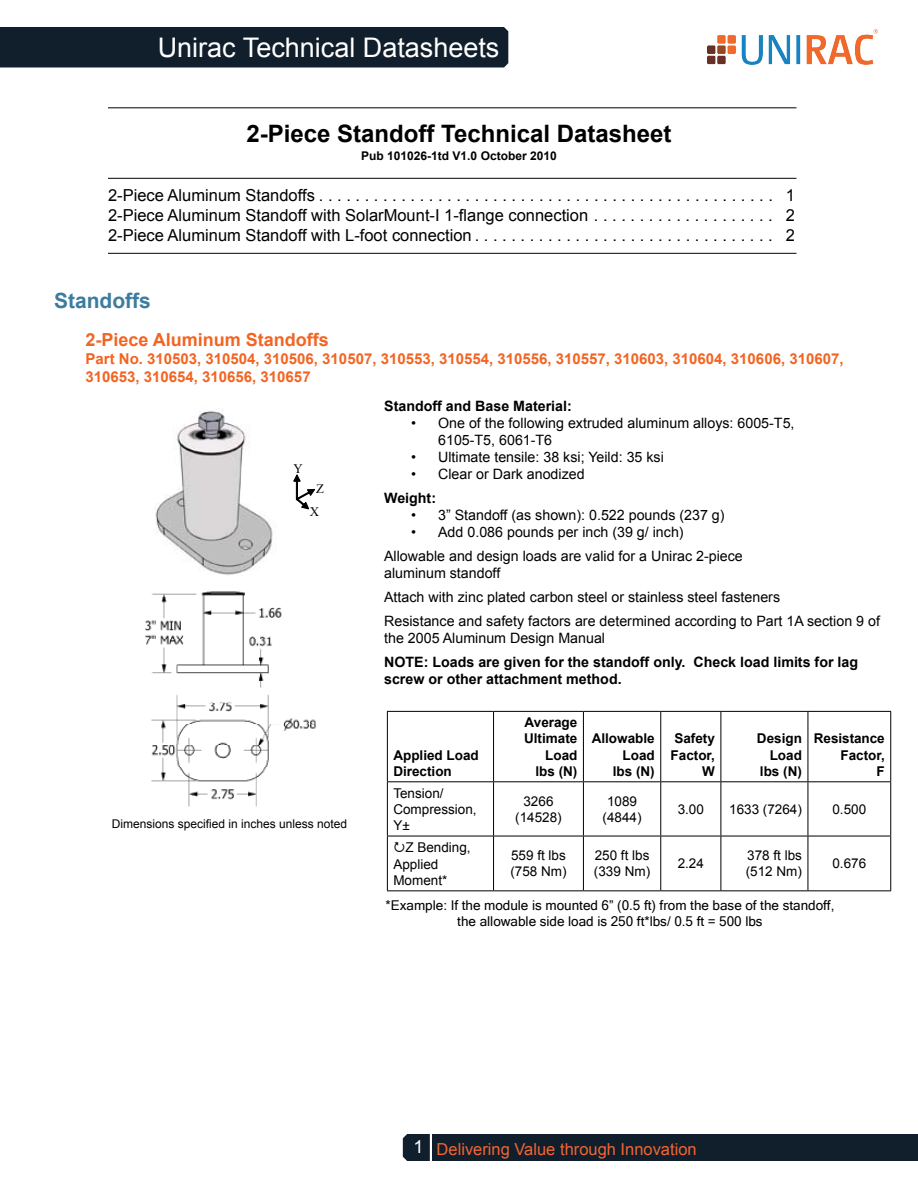
<style>
.page{position:relative;width:918px;height:1188px;background:#fff}
.page>*{position:absolute;margin:0;border:0;box-sizing:border-box;transform-origin:0 0}
.t1{font:27px "Arial";color:#fff}
.t2{font:700 24px "Arial";color:#000}
.t3{font:700 21px "Arial";color:#3d7c9f}
.t4{font:700 18px "Arial";color:#f26523}
.t5{font:18px "Arial";color:#fff}
.t6{font:16.5px/19.8px "Arial";color:#000;text-align:justify}
.t7{font:16.5px "Arial";color:#f26631}
.t8{font:700 15px/18px "Arial";color:#f26523}
.t9{font:14.25px/23.9px "Arial";color:#000}
.t10{font:700 14.25px/17.1px "Arial";color:#000}
.t11{font:13.5px/16.2px "Arial";color:#000}
.t12{font:700 13.5px/16.2px "Arial";color:#000;text-align:right}
.t13{font:13.5px/16.2px "Microsoft Sans Serif";color:#000;text-align:center}
.t14{font:12.9px "Times New Roman";color:#000}
.t15{font:12px "Arial";color:#000}
.t16{font:700 12px "Arial";color:#000}
</style>
<div class="page">
<div style="left:0;top:27px;width:508px;height:41px;background:#111e2c"></div>
<svg style="left:403px;top:1134px;width:27px;height:27px"></svg>
<div style="left:432px;top:1134px;width:486px;height:27px;background:#111e2c"></div>
<svg style="left:293px;top:474px;width:22px;height:36px"></svg>
<hr style="left:387px;top:711px;width:107px;height:1px;background:#000">
<hr style="left:387px;top:712px;width:1px;height:69px;background:#000">
<hr style="left:494px;top:711px;width:89px;height:1px;background:#000">
<hr style="left:493px;top:712px;width:1px;height:69px;background:#000">
<hr style="left:583px;top:711px;width:78px;height:1px;background:#000">
<hr style="left:583px;top:712px;width:1px;height:69px;background:#000">
<hr style="left:661px;top:711px;width:60px;height:1px;background:#000">
<hr style="left:660px;top:712px;width:1px;height:69px;background:#000">
<hr style="left:721px;top:711px;width:87px;height:1px;background:#000">
<hr style="left:721px;top:712px;width:1px;height:69px;background:#000">
<hr style="left:808px;top:711px;width:83px;height:1px;background:#000">
<hr style="left:808px;top:712px;width:1px;height:69px;background:#000">
<hr style="left:890px;top:712px;width:1px;height:69px;background:#000">
<hr style="left:387px;top:781px;width:107px;height:1px;background:#000">
<hr style="left:387px;top:782px;width:1px;height:54px;background:#000">
<hr style="left:494px;top:781px;width:89px;height:1px;background:#000">
<hr style="left:493px;top:782px;width:1px;height:54px;background:#000">
<hr style="left:583px;top:781px;width:78px;height:1px;background:#000">
<hr style="left:583px;top:782px;width:1px;height:54px;background:#000">
<hr style="left:661px;top:781px;width:60px;height:1px;background:#000">
<hr style="left:660px;top:782px;width:1px;height:54px;background:#000">
<hr style="left:721px;top:781px;width:87px;height:1px;background:#000">
<hr style="left:721px;top:782px;width:1px;height:54px;background:#000">
<hr style="left:808px;top:781px;width:83px;height:1px;background:#000">
<hr style="left:808px;top:782px;width:1px;height:54px;background:#000">
<hr style="left:890px;top:782px;width:1px;height:54px;background:#000">
<hr style="left:387px;top:836px;width:107px;height:1px;background:#000">
<hr style="left:387px;top:836px;width:1px;height:54px;background:#000">
<hr style="left:494px;top:836px;width:89px;height:1px;background:#000">
<hr style="left:493px;top:836px;width:1px;height:54px;background:#000">
<hr style="left:583px;top:836px;width:78px;height:1px;background:#000">
<hr style="left:583px;top:836px;width:1px;height:54px;background:#000">
<hr style="left:661px;top:836px;width:60px;height:1px;background:#000">
<hr style="left:660px;top:836px;width:1px;height:54px;background:#000">
<hr style="left:721px;top:836px;width:87px;height:1px;background:#000">
<hr style="left:721px;top:836px;width:1px;height:54px;background:#000">
<hr style="left:808px;top:836px;width:83px;height:1px;background:#000">
<hr style="left:808px;top:836px;width:1px;height:54px;background:#000">
<hr style="left:890px;top:836px;width:1px;height:54px;background:#000">
<hr style="left:387px;top:890px;width:107px;height:1px;background:#000">
<hr style="left:494px;top:890px;width:89px;height:1px;background:#000">
<hr style="left:583px;top:890px;width:78px;height:1px;background:#000">
<hr style="left:661px;top:890px;width:60px;height:1px;background:#000">
<hr style="left:721px;top:890px;width:87px;height:1px;background:#000">
<hr style="left:808px;top:890px;width:83px;height:1px;background:#000">
<hr style="left:108px;top:108px;width:688px;height:1px;background:#000">
<hr style="left:108px;top:178px;width:688px;height:1px;background:#000">
<hr style="left:108px;top:253px;width:688px;height:1px;background:#000">
<img style="left:155px;top:409px;width:118px;height:166px">
<img style="left:145px;top:591px;width:172px;height:216px">
<img style="left:708px;top:29px;width:170px;height:36px">
<h1 class="t1" style="left:158px;top:30px;width:343px">Unirac Technical Datasheets</h1>
<h2 class="t2" style="left:246px;top:118px;width:426px">2-Piece Standoff Technical Datasheet</h2>
<p class="t16" style="left:361px;top:148px;width:197px">Pub 101026-1td V1.0 October 2010</p>
<p class="t6" style="left:108px;top:185px;width:689px">2-Piece Aluminum Standoffs . . . . . . . . . . . . . . . . . . . . . . . . . . . . . . . . . . . . . . . . . . . . . . . . . . 1<br>2-Piece Aluminum Standoff with SolarMount-I 1-flange connection . . . . . . . . . . . . . . . . . . . . 2<br>2-Piece Aluminum Standoff with L-foot connection . . . . . . . . . . . . . . . . . . . . . . . . . . . . . . . . . 2</p>
<h3 class="t3" style="left:54px;top:287px;width:98px">Standoffs</h3>
<p class="t4" style="left:86px;top:328px;width:245px">2-Piece Aluminum Standoffs</p>
<p class="t8" style="left:86px;top:350px;width:760px">Part No. 310503, 310504, 310506, 310507, 310553, 310554, 310556, 310557, 310603, 310604, 310606, 310607,<br>310653, 310654, 310656, 310657</p>
<p class="t14" style="left:294px;top:460px;width:11px">Y</p>
<p class="t14" style="left:316px;top:480px;width:9px">Z</p>
<p class="t14" style="left:310px;top:503px;width:11px">X</p>
<p class="t15" style="left:112px;top:816px;width:237px">Dimensions specified in inches unless noted</p>
<p class="t10" style="left:384px;top:398px;width:189px">Standoff and Base Material:</p>
<p class="t9" style="left:438px;top:415px;width:358px;line-height:17.1px;text-indent:-27px">• One of the following extruded aluminum alloys: 6005-T5,<br>6105-T5, 6061-T6</p>
<p class="t9" style="left:411px;top:445px;width:254px">• Ultimate tensile: 38 ksi; Yeild: 35 ksi</p>
<p class="t9" style="left:411px;top:462px;width:175px">• Clear or Dark anodized</p>
<p class="t10" style="left:384px;top:490px;width:53px">Weight:</p>
<p class="t9" style="left:411px;top:503px;width:315px">• 3” Standoff (as shown): 0. 522 pounds (237 g)</p>
<p class="t9" style="left:384px;top:521px;width:360px;text-indent:27px">• Add 0.086 pounds per inch (39 g/ inch)<br>Allowable and design loads are valid for a Unirac 2-piece</p>
<p class="t9" style="left:384px;top:562px;width:497px">aluminum standoff<br>Attach with zinc plated carbon steel or stainless steel fasteners<br>Resistance and safety factors are determined according to Part 1A section 9 of</p>
<p class="t9" style="left:384px;top:626px;width:222px">the 2005 Aluminum Design Manual</p>
<p class="t10" style="left:384px;top:654px;width:476px">NOTE: Loads are given for the standoff only. Check load limits for lag screw or other attachment method.</p>
<p class="t12" style="left:393px;top:747px;width:87px;text-align:left">Applied Load<br>Direction</p>
<p class="t12" style="left:524px;top:715px;width:55px">Average<br>Ultimate<br>Load lbs (N)</p>
<p class="t12" style="left:592px;top:731px;width:65px">Allowable<br>Load<br>lbs (N)</p>
<p class="t12" style="left:671px;top:731px;width:46px">Safety<br>Factor,<br>W</p>
<p class="t12" style="left:757px;top:731px;width:47px">Design<br>Load lbs (N)</p>
<p class="t12" style="left:814px;top:731px;width:72px">Resistance<br>Factor,<br>F</p>
<p class="t11" style="left:393px;top:785px;width:85px">Tension/<br>Compression,<br>Y±</p>
<p class="t11" style="left:515px;top:793px;width:48px;text-align:center">3266 (14528)</p>
<p class="t11" style="left:603px;top:793px;width:41px;text-align:center">1089 (4844)</p>
<p class="t11" style="left:678px;top:801px;width:28px">3.00</p>
<p class="t11" style="left:729px;top:801px;width:74px">1633 (7264)</p>
<p class="t11" style="left:832px;top:801px;width:35px">0.500</p>
<p class="t11" style="left:393px;top:840px;width:79px;text-indent:12px">Z Bending,<br>Applied<br>Moment*</p>
<p class="t11" style="left:510px;top:848px;width:58px">559 ft lbs (758 Nm)</p>
<p class="t11" style="left:594px;top:848px;width:58px">250 ft lbs (339 Nm)</p>
<p class="t11" style="left:678px;top:856px;width:28px">2.24</p>
<p class="t11" style="left:746px;top:848px;width:58px">378 ft lbs (512 Nm)</p>
<p class="t11" style="left:832px;top:856px;width:35px">0.676</p>
<p class="t13" style="left:386px;top:897px;width:450px">*Example: If the module is mounted 6” (0.5 ft) from the base of the standoff, the allowable side load is 250 ft*lbs/ 0.5 ft = 500 lbs</p>
<p class="t5" style="left:414px;top:1135px;width:12px">1</p>
<p class="t7" style="left:437px;top:1139px;width:262px">Delivering Value through Innovation</p>
</div>
